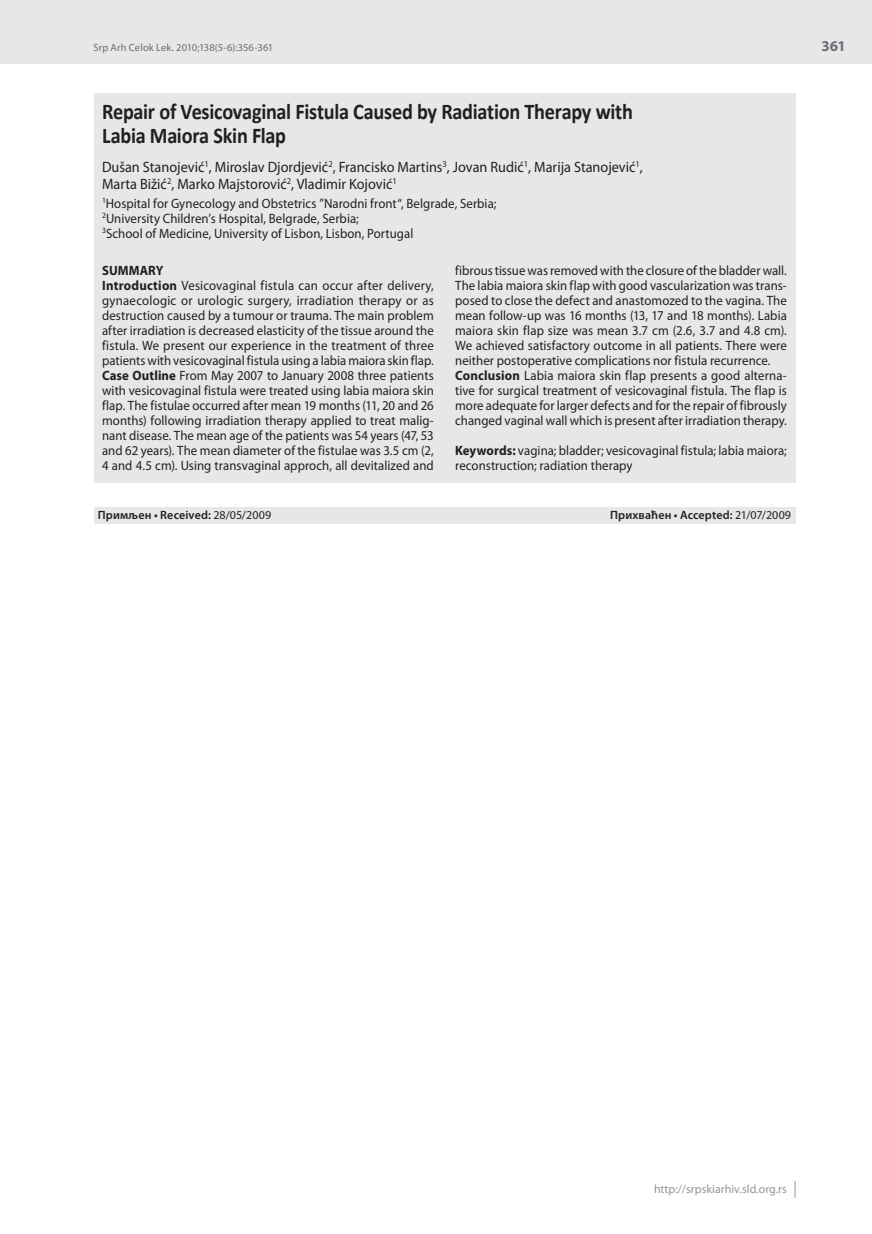
<style>
.page{position:relative;width:872px;height:1234px;background:#fff}
.page>*{position:absolute;margin:0;border:0;box-sizing:border-box;transform-origin:0 0}
.t1{font:700 22.5px/24px "Calibri";letter-spacing:-.015em;color:#231f20;scale:.9 1}
.t2{font:15px/16.5px "Myriad Pro";color:#231f20;scale:.95 1}
.t3{font:700 15px "Myriad Pro";color:#6c6d70}
.t4{font:13.5px/15px "Myriad Pro";letter-spacing:.005em;color:#231f20;scale:.95 1}
.t5{font:700 13.5px "Myriad Pro";color:#231f20;scale:.95 1}
.t6{font:600 12px "Myriad Pro";letter-spacing:.01em;color:#231f20}
.t7{font:12px "Myriad Pro";color:#939598}
.t8{font:10.5px "Myriad Pro";letter-spacing:.005em;color:#6c6d70}
.s1{font-family:"Myriad Pro Cyrilic"}
.s2{font-weight:700}
.s3{font-weight:400}
</style>
<div class="page">
<div style="left:0;top:0;width:872px;height:64px;background:#e6e7e9"></div>
<svg style="left:794px;top:1181px;width:1px;height:16px"></svg>
<div style="left:94px;top:256px;width:701px;height:226px;background:#e6e7e9"></div>
<div style="left:94px;top:94px;width:701px;height:162px;background:#e6e7e9"></div>
<div style="left:94px;top:507px;width:701px;height:16px;background:#e6e7e9"></div>
<p class="t8" style="left:94px;top:41px;width:181px">Srp Arh Celok Lek. 2010;138(5-6):356-361</p>
<h1 class="t1" style="left:102px;top:98px;width:591px">Repair of Vesicovaginal Fistula Caused by Radiation Therapy with<br>Labia Maiora Skin Flap</h1>
<p class="t2" style="left:102px;top:159px;width:571px">Dušan Stanojević<sup>1</sup>, Miroslav Djordjević<sup>2</sup>, Francisko Martins<sup>3</sup>, Jovan Rudić<sup>1</sup>, Marija Stanojević<sup>1</sup>,<br>Marta Bižić<sup>2</sup>, Marko Majstorović<sup>2</sup>, Vladimir Kojović<sup>1</sup></p>
<p class="t4" style="left:102px;top:196px;width:416px"><sup>1</sup>Hospital for Gynecology and Obstetrics <span class="s1">”</span>Narodni front<span class="s1">“</span>, Belgrade, Serbia;<br><sup>2</sup>University Children’s Hospital, Belgrade, Serbia;<br><sup>3</sup>School of Medicine, University of Lisbon, Lisbon, Portugal</p>
<p class="t4" style="left:102px;top:262px;width:351px;text-indent:38px"><span class="s2">ARY<br>Introduction</span> Vesicovaginal fistula can occur after delivery, gynaecologic or urologic surgery, irradiation therapy or as destruction caused by a tumour or trauma. The main problem after irradiation is decreased elasticity of the tissue around the fistula. We present our experience in the treatment of three patients with vesicovaginal fistula using a labia maiora skin flap.<br><span class="s2">Case Outline</span> From May 2007 to January 2008 three patients with vesicovaginal fistula were treated using labia maiora skin flap. The fistulae occurred after mean 19 months (11, 20 and 26 months) following irradiation therapy applied to treat malig&shy;nant disease. The mean age of the patients was 54 years (47, 53 and 62 years). The mean diameter of the fistulae was 3.5 cm (2, 4 and 4.5 cm). Using transvaginal approch, all devitalized and</p>
<p class="t4" style="left:455px;top:262px;width:351px">fibrous tissue was removed with the closure of the bladder wall.<br>The labia maiora skin flap with good vascularization was trans&shy;posed to close the defect and anastomozed to the vagina. The mean follow-up was 16 months (13, 17 and 18 months). Labia maiora skin flap size was mean 3.7 cm (2.6, 3.7 and 4.8 cm).<br>We achieved satisfactory outcome in all patients. There were neither postoperative complications nor fistula recurrence.<br><span class="s2">Conclusion</span> Labia maiora skin flap presents a good alterna&shy;tive for surgical treatment of vesicovaginal fistula. The flap is more adequate for larger defects and for the repair of fibrously changed vaginal wall which is present after irradiation therapy.</p>
<p class="t5" style="left:102px;top:261px;width:19px">SUMM</p>
<p class="t4" style="left:455px;top:442px;width:351px"><span class="s2">Keywords:</span> vagina; bladder; vesicovaginal fistula; labia maiora; reconstruction; radiation therapy</p>
<p class="t6" style="left:98px;top:507px;width:175px">Примљен • Received: <span class="s3">28/05/2009</span></p>
<p class="t6" style="left:610px;top:507px;width:182px">Прихваћен • Accepted: <span class="s3">21/07/2009</span></p>
<p class="t3" style="left:821px;top:36px;width:26px">361</p>
<p class="t7" style="left:654px;top:1181px;width:134px">http://srpskiarhiv.sld.org.rs</p>
</div>
